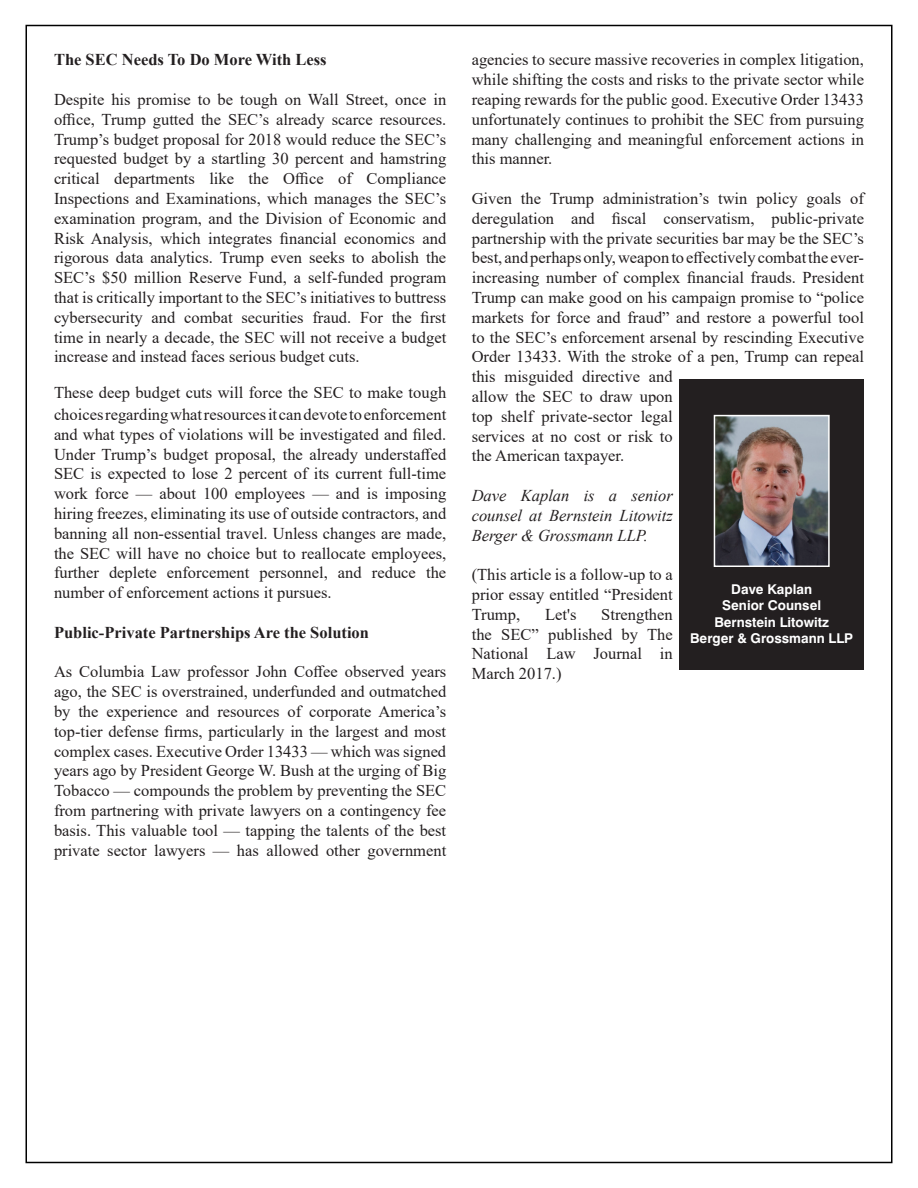
<style>
.page{position:relative;width:918px;height:1188px;background:#fff}
.page>*{position:absolute;margin:0;border:0;box-sizing:border-box;transform-origin:0 0}
.t1{font:16.5px/19.8px "Times New Roman";color:#231f20;text-align:justify}
.t2{font:700 16.5px "Times New Roman";color:#231f20}
.t3{font:italic 16.5px/19.8px "Times New Roman";color:#231f20;text-align:justify}
.t4{font:700 13.5px "Swiss 721 BT";color:#fff}
</style>
<div class="page">
<div style="left:680px;top:380px;width:184px;height:290px;background:#231f20"></div>
<img style="left:717px;top:418px;width:110px;height:146px">
<div style="left:714px;top:415px;width:116px;height:152px;border:2px solid #fff"></div>
<p class="t2" style="left:54px;top:48px;width:274px">The SEC Needs To Do More With Less</p>
<p class="t1" style="left:54px;top:89px;width:394px">Despite his promise to be tough on Wall Street, once in office, Trump gutted the SEC’s already scarce resources.<br>Trump’s budget proposal for 2018 would reduce the SEC’s requested budget by a startling 30 percent and hamstring critical departments like the Office of Compliance Inspections and Examinations, which manages the SEC’s examination program, and the Division of Economic and Risk Analysis, which integrates financial economics and rigorous data analytics. Trump even seeks to abolish the SEC’s $50 million Reserve Fund, a self-funded program that is critically important to the SEC’s initiatives to buttress cybersecurity and combat securities fraud. For the first time in nearly a decade, the SEC will not receive a budget increase and instead faces serious budget cuts.</p>
<p class="t1" style="left:54px;top:382px;width:394px;line-height:21.6px">These deep budget cuts will force the SEC to make tough choices regarding what resources it can devote to enforcement</p>
<p class="t1" style="left:54px;top:424px;width:394px">and what types of violations will be investigated and filed.<br>Under Trump’s budget proposal, the already understaffed SEC is expected to lose 2 percent of its current full-time work force — about 100 employees — and is imposing hiring freezes, eliminating its use of outside contractors, and banning all non-essential travel. Unless changes are made, the SEC will have no choice but to reallocate employees, further deplete enforcement personnel, and reduce the number of enforcement actions it pursues.</p>
<p class="t2" style="left:54px;top:620px;width:317px">Public-Private Partnerships Are the Solution</p>
<p class="t1" style="left:54px;top:661px;width:394px">As Columbia Law professor John Coffee observed years ago, the SEC is overstrained, underfunded and outmatched by the experience and resources of corporate America’s top-tier defense firms, particularly in the largest and most complex cases. Executive Order 13433 — which was signed years ago by President George W. Bush at the urging of Big Tobacco — compounds the problem by preventing the SEC from partnering with private lawyers on a contingency fee basis. This valuable tool — tapping the talents of the best private sector lawyers — has allowed other government</p>
<p class="t1" style="left:472px;top:49px;width:394px">agencies to secure massive recoveries in complex litigation, while shifting the costs and risks to the private sector while reaping rewards for the public good. Executive Order 13433 unfortunately continues to prohibit the SEC from pursuing many challenging and meaningful enforcement actions in this manner.</p>
<p class="t1" style="left:472px;top:188px;width:394px;text-align:left">Given the Trump administration’s twin policy goals of deregulation and fiscal conservatism, public-private partnership with the private securities bar may be the SEC’s best, and perhaps only, weapon to effectively combat the ever&shy;increasing number of complex financial frauds. President Trump can make good on his campaign promise to “police markets for force and fraud” and restore a powerful tool to the SEC’s enforcement arsenal by rescinding Executive Order 13433. With the stroke of a pen, Trump can repeal this misguided directive and<br>allow the SEC to draw upon<br>top shelf private-sector legal<br>services at no cost or risk to<br>the American taxpayer.</p>
<p class="t3" style="left:472px;top:485px;width:203px">Dave Kaplan is a senior counsel at Bernstein Litowitz Berger &amp; Grossmann LLP.</p>
<p class="t1" style="left:472px;top:564px;width:203px">(This article is a follow-up to a prior essay entitled “President Trump,</p>
<p class="t4" style="left:731px;top:581px;width:82px">Dave Kaplan</p>
<p class="t4" style="left:722px;top:597px;width:100px">Senior Counsel</p>
<p class="t4" style="left:714px;top:614px;width:116px">Bernstein Litowitz</p>
<p class="t4" style="left:690px;top:630px;width:165px">Berger &amp; Grossmann LLP</p>
<p class="t1" style="left:472px;top:604px;width:203px;text-indent:130px">Strengthen the SEC” published by The National Law Journal in March 2017.)</p>
<p class="t1" style="left:545px;top:604px;width:33px">Let's</p>
</div>
